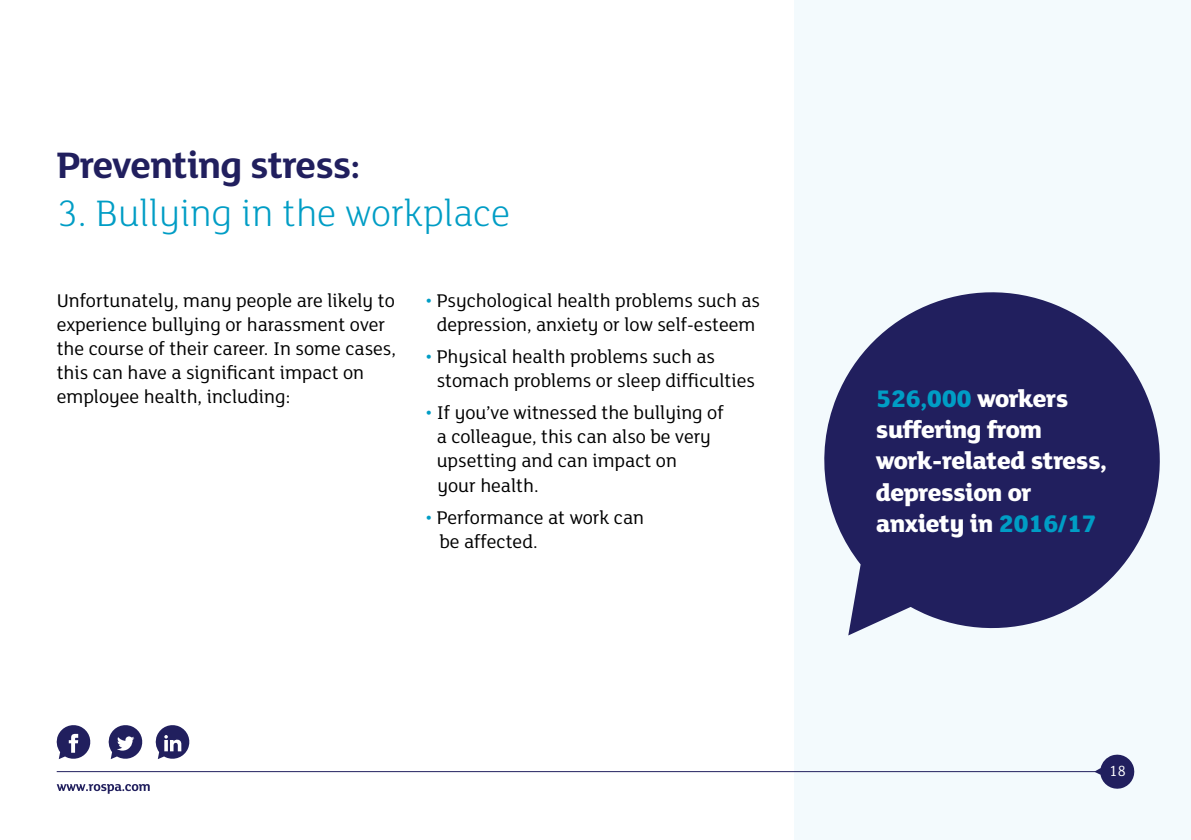
<style>
.page{position:relative;width:1191px;height:840px;background:#fff}
.page>*{position:absolute;margin:0;border:0;box-sizing:border-box;transform-origin:0 0}
.t1{font:300 40px "FS Lola";color:#009dc5}
.t2{font:700 40px "FS Lola";letter-spacing:-.02em;color:#211f5e}
.t3{font:800 26px/31.2px "FS Lola";letter-spacing:-.02em;color:#fff}
.t4{font:20px/24px "FS Lola";color:#000}
.t5{font:16px "FS Lola";color:#fff}
.s1{color:#009dc5}
</style>
<div class="page">
<div style="left:794px;top:0;width:397px;height:839px;background:#f3fafd"></div>
<svg style="left:824px;top:292px;width:336px;height:344px;fill:#211f5e"></svg>
<svg style="left:57px;top:784px;width:93px;height:9px"></svg>
<svg style="left:1094px;top:754px;width:41px;height:35px"></svg>
<svg style="left:56px;top:725px;width:35px;height:34px"></svg>
<svg style="left:155px;top:725px;width:35px;height:34px"></svg>
<svg style="left:108px;top:725px;width:35px;height:34px"></svg>
<hr style="left:57px;top:770px;width:1071px;height:1px;background:#211f5e">
<h1 class="t2" style="left:57px;top:137px;width:305px">Preventing stress:</h1>
<h1 class="t1" style="left:57px;top:187px;width:455px">3. Bullying in the workplace</h1>
<p class="t4" style="left:57px;top:288px;width:341px">Unfortunately, many people are likely to experience bullying or harassment over the course of their career. In some cases, this can have a significant impact on employee health, including:</p>
<p class="t4" style="left:425px;top:288px;width:336px;text-align:center"><span class="s1">•</span> Psychological health problems such as depression, anxiety or low self-esteem</p>
<p class="t4" style="left:437px;top:344px;width:320px;text-indent:-11px"><span class="s1">•</span> Physical health problems such as stomach problems or sleep difficulties</p>
<p class="t4" style="left:437px;top:400px;width:289px;text-indent:-11px"><span class="s1">•</span> If you’ve witnessed the bullying of a colleague, this can also be very upsetting and can impact on<br>your health.</p>
<p class="t4" style="left:439px;top:504px;width:206px;text-indent:-14px"><span class="s1">•</span> Performance at work can be affected.</p>
<h2 class="t3" style="left:876px;top:381px;width:232px"><span class="s1">526,000</span> workers suffering from work-related stress, depression or anxiety in <span class="s1">2016/17</span></h2>
<p class="t5" style="left:1109px;top:759px;width:18px">18</p>
</div>
